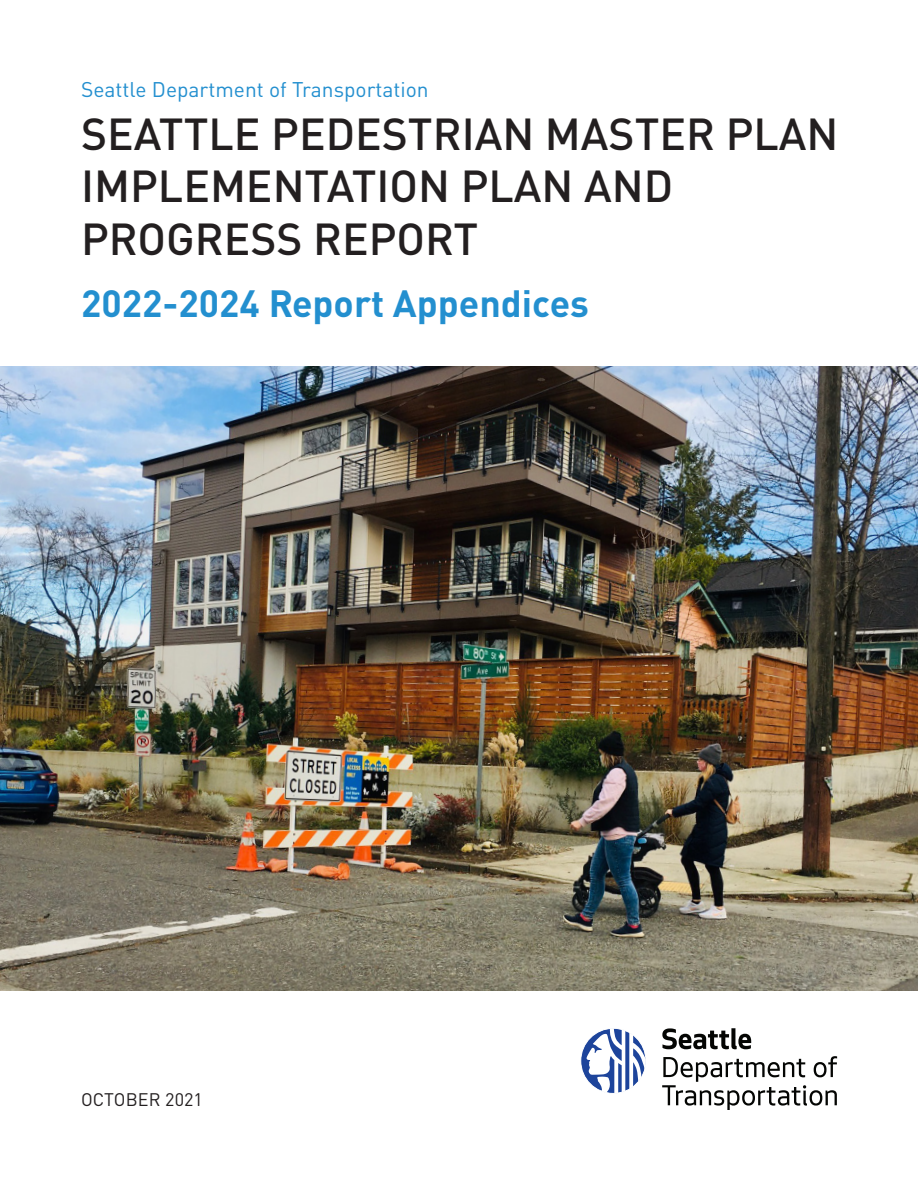
<style>
.page{position:relative;width:918px;height:1188px;background:#fff}
.page>*{position:absolute;margin:0;border:0;box-sizing:border-box;transform-origin:0 0}
.t1{font:500 44.25px/52.5px "DIN Pro";color:#231f20}
.TBLH{font:700 37.5px "DIN Pro";color:#238fcf}
.t2{font:21px "DIN Pro";color:#238fcf}
.S1{font:18px "DIN Pro";color:#231f20}
</style>
<div class="page">
<svg style="left:662px;top:1056px;width:175px;height:54px"></svg>
<svg style="left:662px;top:1028px;width:89px;height:21px"></svg>
<svg style="left:581px;top:1028px;width:65px;height:65px"></svg>
<svg style="left:587px;top:1028px;width:59px;height:65px"></svg>
<img style="left:0;top:366px;width:918px;height:625px">
<p class="t2" style="left:81px;top:73px;width:349px">Seattle Department of Transportation</p>
<p class="t1" style="left:81px;top:102px;width:759px">SEATTLE PEDESTRIAN MASTER PLAN</p>
<p class="t1" style="left:81px;top:155px;width:594px">IMPLEMENTATION PLAN AND<br>PROGRESS REPORT</p>
<p class="TBLH" style="left:81px;top:272px;width:509px">2022-2024 Report Appendices</p>
<p class="S1" style="left:81px;top:1085px;width:123px">OCTOBER 2021</p>
</div>
